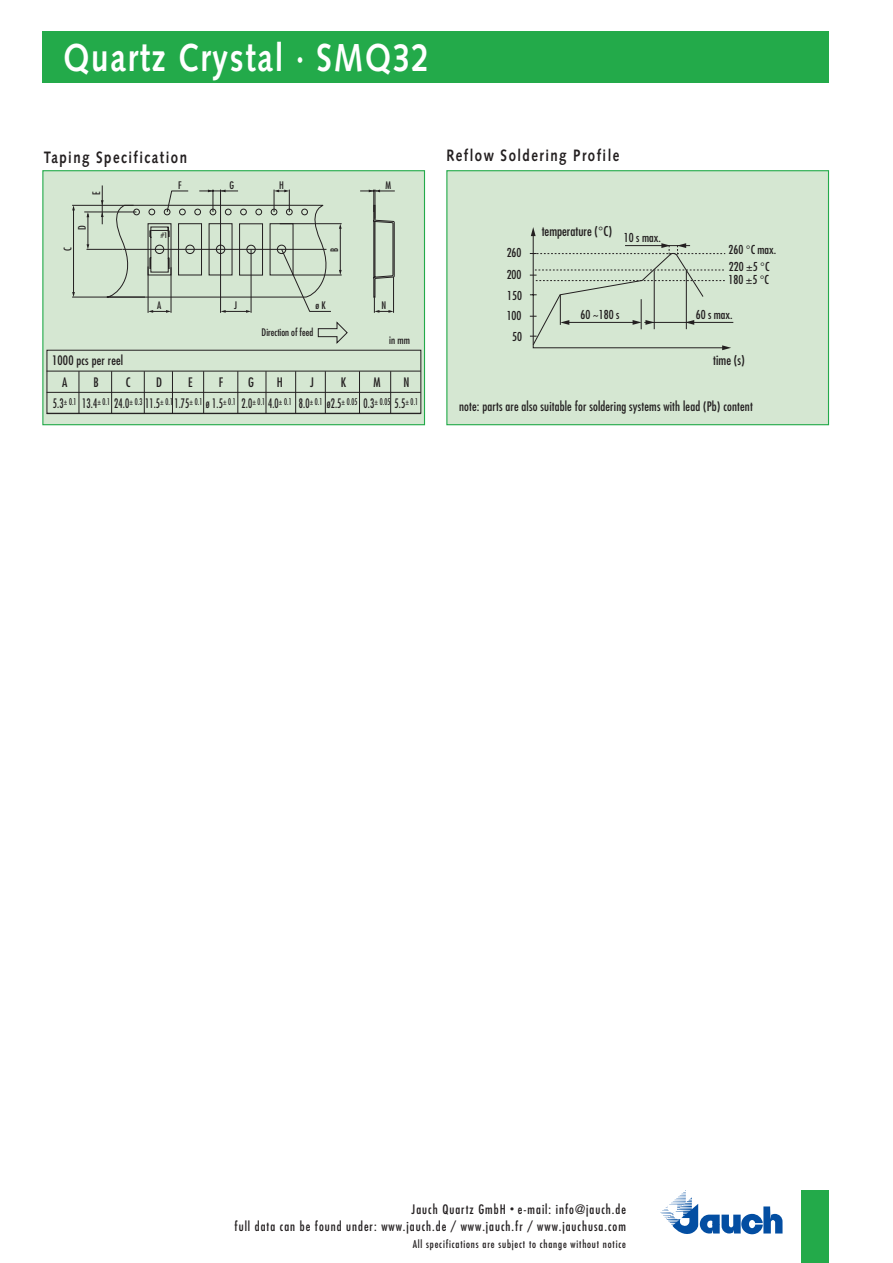
<style>
.page{position:relative;width:893px;height:1263px;background:#fff}
.page>*{position:absolute;margin:0;border:0;box-sizing:border-box;transform-origin:0 0}
.t1{font:700 39px "Syntax";letter-spacing:.055em;color:#fff;scale:.8 1}
.t2{font:700 16.5px "Syntax";letter-spacing:.11em;color:#231f20;scale:.8 1}
.t3{font:condensed 13.2px "Futura";color:#231f20}
.t4{font:condensed 12.75px/16.8px "Futura";letter-spacing:.08em;color:#231f20;text-align:right}
.t5{font:condensed 12.75px/21.3px "Futura";letter-spacing:.015em;color:#231f20}
.t6{font:condensed 12px/21.6px "Futura";color:#231f20}
.t7{font:condensed 10.5px "Futura";letter-spacing:.075em;color:#231f20}
.t8{font:condensed 10.2px "Futura";color:#231f20}
.t9{font:condensed 9px "Futura";color:#231f20;scale:.8 1}
.t10{font:condensed 7.35px "Futura";color:#231f20;scale:1.11 1}
.s1{font-size:12.75px}
</style>
<div class="page">
<div style="left:801px;top:1191px;width:28px;height:72px;background:#23aa4a"></div>
<svg style="left:660px;top:1190px;width:122px;height:45px"></svg>
<div style="left:42px;top:32px;width:787px;height:51px;background:#23aa4a"></div>
<div style="left:43px;top:171px;width:381px;height:254px;background:#d5e7d2"></div>
<hr style="left:72px;top:205px;width:62px;height:1px;background:#231f20">
<hr style="left:84px;top:212px;width:52px;height:1px;background:#231f20">
<hr style="left:86px;top:249px;width:36px;height:1px;background:#231f20">
<hr style="left:88px;top:214px;width:1px;height:32px;background:#231f20">
<hr style="left:72px;top:297px;width:73px;height:1px;background:#231f20">
<hr style="left:73px;top:209px;width:1px;height:85px;background:#231f20">
<svg style="left:72px;top:205px;width:3px;height:5px"></svg>
<svg style="left:360px;top:190px;width:35px;height:123px"></svg>
<svg style="left:318px;top:321px;width:30px;height:23px"></svg>
<svg style="left:101px;top:185px;width:241px;height:128px"></svg>
<div style="left:42px;top:170px;width:383px;height:255px;border:1px solid #23aa4a"></div>
<div style="left:47px;top:350px;width:374px;height:64px;border:1px solid #231f20"></div>
<hr style="left:79px;top:371px;width:1px;height:43px;background:#231f20">
<hr style="left:47px;top:371px;width:374px;height:1px;background:#231f20">
<hr style="left:47px;top:392px;width:374px;height:1px;background:#231f20">
<hr style="left:47px;top:413px;width:374px;height:1px;background:#231f20">
<hr style="left:111px;top:371px;width:1px;height:43px;background:#231f20">
<hr style="left:144px;top:371px;width:1px;height:43px;background:#231f20">
<hr style="left:172px;top:371px;width:1px;height:43px;background:#231f20">
<hr style="left:203px;top:371px;width:1px;height:43px;background:#231f20">
<hr style="left:237px;top:371px;width:1px;height:43px;background:#231f20">
<hr style="left:266px;top:371px;width:1px;height:43px;background:#231f20">
<hr style="left:295px;top:371px;width:1px;height:43px;background:#231f20">
<hr style="left:325px;top:371px;width:1px;height:43px;background:#231f20">
<hr style="left:359px;top:371px;width:1px;height:43px;background:#231f20">
<hr style="left:390px;top:371px;width:1px;height:43px;background:#231f20">
<div style="left:447px;top:171px;width:381px;height:254px;background:#d5e7d2"></div>
<div style="left:446px;top:170px;width:383px;height:255px;border:1px solid #23aa4a"></div>
<svg style="left:529px;top:227px;width:205px;height:123px"></svg>
<h1 class="t1" style="left:64px;top:42px;width:458px">Quartz Crystal · SMQ32</h1>
<p class="t2" style="left:44px;top:150px;width:181px">Taping Specification</p>
<p class="t8" style="left:92px;top:195px;width:5px;rotate:-90deg">E</p>
<p class="t8" style="left:77px;top:230px;width:6px;rotate:-90deg">D</p>
<p class="t8" style="left:63px;top:251px;width:5px;rotate:-90deg">C</p>
<p class="t8" style="left:178px;top:180px;width:5px">F</p>
<p class="t8" style="left:230px;top:180px;width:6px">G</p>
<p class="t8" style="left:385px;top:180px;width:7px">M</p>
<p class="t8" style="left:279px;top:180px;width:6px">H</p>
<p class="t10" style="left:161px;top:231px;width:8px">#1</p>
<p class="t8" style="left:330px;top:252px;width:6px;rotate:-90deg">B</p>
<p class="t8" style="left:157px;top:301px;width:6px">A</p>
<p class="t8" style="left:315px;top:301px;width:12px">ø K</p>
<p class="t8" style="left:234px;top:301px;width:5px">J</p>
<p class="t8" style="left:262px;top:327px;width:53px">Direction of feed</p>
<p class="t8" style="left:382px;top:301px;width:6px">N</p>
<p class="t7" style="left:389px;top:335px;width:22px">in mm</p>
<p class="t5" style="left:62px;top:351px;width:63px;text-indent:-10px">1000 pcs per reel<br>A</p>
<p class="t4" style="left:93px;top:375px;width:7px">B</p>
<p class="t4" style="left:126px;top:375px;width:6px">C</p>
<p class="t4" style="left:156px;top:375px;width:7px">D</p>
<p class="t4" style="left:188px;top:375px;width:6px">E</p>
<p class="t4" style="left:219px;top:375px;width:6px">F</p>
<p class="t4" style="left:248px;top:375px;width:7px">G</p>
<p class="t4" style="left:277px;top:375px;width:8px">H</p>
<p class="t4" style="left:310px;top:375px;width:5px">J</p>
<p class="t4" style="left:341px;top:375px;width:7px">K</p>
<p class="t4" style="left:373px;top:375px;width:9px">M</p>
<p class="t4" style="left:403px;top:375px;width:8px">N</p>
<p class="t9" style="left:53px;top:398px;width:458px"><span class="s1">5.3</span>± 0.1 <span class="s1">13.4</span>± 0.1 <span class="s1">24.0</span>± 0.3 <span class="s1">11.5</span>± 0.1 <span class="s1">1.75</span>± 0.1 <span class="s1">ø 1.5</span>± 0.1 <span class="s1">2.0</span>± 0.1 <span class="s1">4.0</span>± 0.1 <span class="s1">8.0</span>± 0.1 <span class="s1">ø2.5</span>± 0.05 <span class="s1">0.3</span>± 0.05 <span class="s1">5.5</span>± 0.1</p>
<p class="t2" style="left:446px;top:149px;width:218px">Reflow Soldering Profile</p>
<p class="t6" style="left:507px;top:243px;width:16px">260<br>200</p>
<p class="t6" style="left:507px;top:285px;width:16px">150</p>
<p class="t3" style="left:542px;top:225px;width:72px">temperature ( C)</p>
<p class="t6" style="left:624px;top:228px;width:38px">10 s max.</p>
<p class="t6" style="left:728px;top:240px;width:49px">260 C max.</p>
<p class="t6" style="left:728px;top:269px;width:42px">180 5 C</p>
<p class="t6" style="left:729px;top:256px;width:42px">220 5 C</p>
<p class="t6" style="left:507px;top:306px;width:16px">100</p>
<p class="t6" style="left:581px;top:305px;width:40px">60 ~180 s</p>
<p class="t6" style="left:696px;top:305px;width:38px">60 s max.</p>
<p class="t6" style="left:512px;top:326px;width:11px">50</p>
<p class="t3" style="left:713px;top:355px;width:33px">time (s)</p>
<p class="t5" style="left:459px;top:397px;width:295px">note: parts are also suitable for soldering systems with lead (Pb) content</p>
<p class="t4" style="left:235px;top:1202px;width:393px">Jauch Quartz GmbH <sup>•</sup> e-mail: info@jauch.de<br>full data can be found under: www.jauch.de / www.jauch.fr / www.jauchusa.com</p>
<p class="t7" style="left:413px;top:1239px;width:215px">All specifications are subject to change without notice</p>
</div>
